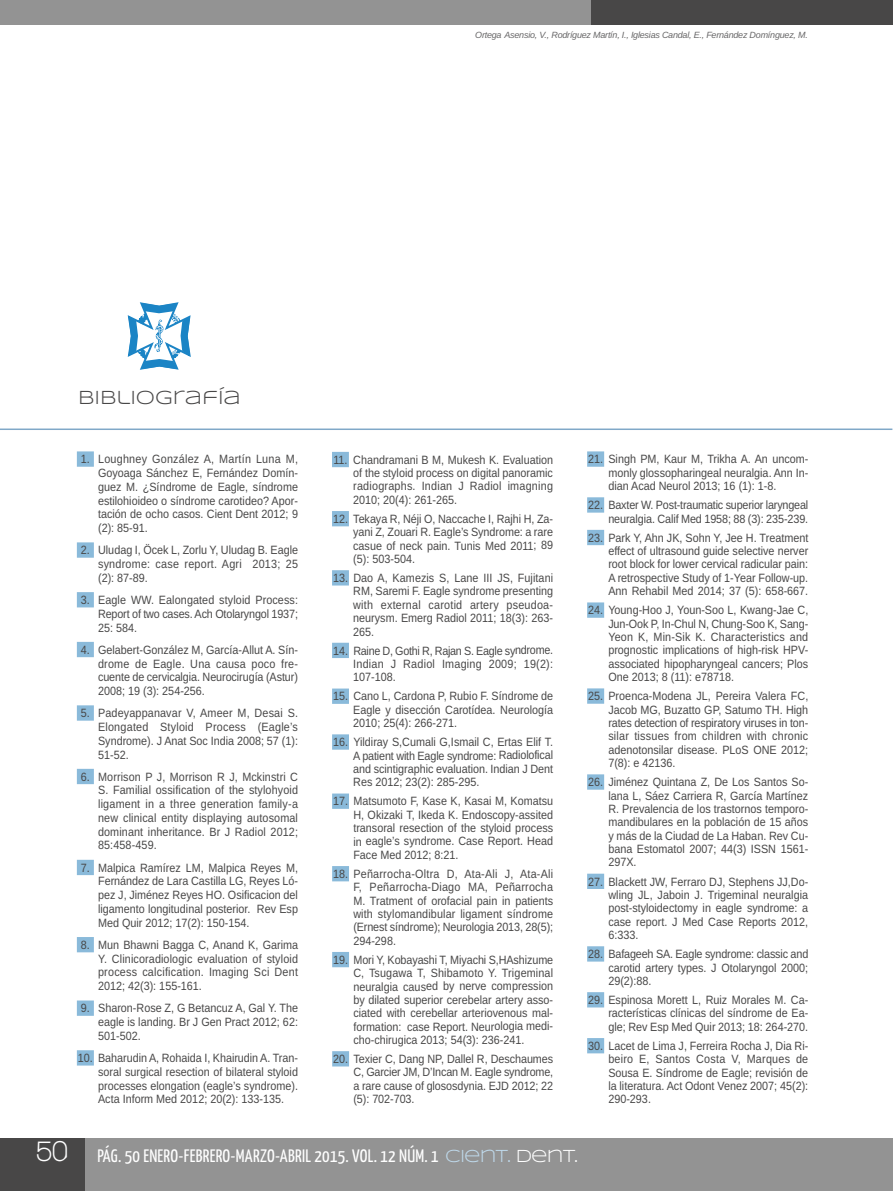
<style>
.page{position:relative;width:893px;height:1191px;background:#fff}
.page>*{position:absolute;margin:0;border:0;box-sizing:border-box;transform-origin:0 0}
.t1{font:19.5px "Syncopate";color:#484747}
.t2{font:18px "Yanone Kaffeesatz";letter-spacing:.015em;color:#fff}
.t3{font:12px/13.4px "Arimo";color:#484747;text-align:justify;scale:.9 1}
.t4{font:italic 9px "Arimo";letter-spacing:-.025em;color:#686768}
.s1{font-family:"Walkway";font-weight:700;font-size:30px}
.s2{font-family:"Syncopate";color:#bfd9eb}
.s3{font-family:"Syncopate"}
</style>
<div class="page">
<div style="left:0;top:1138px;width:893px;height:53px;background:#939393"></div>
<div style="left:0;top:0;width:599px;height:25px;background:#939393"></div>
<div style="left:591px;top:0;width:302px;height:25px;background:#484747"></div>
<div style="left:0;top:1138px;width:85px;height:53px;background:#484747"></div>
<hr style="left:0;top:428px;width:892px;height:2px;background:#80a8c8">
<div style="left:77px;top:451px;width:17px;height:16px;background:#8abada"></div>
<div style="left:77px;top:542px;width:17px;height:16px;background:#8abada"></div>
<div style="left:77px;top:592px;width:17px;height:15px;background:#8abada"></div>
<div style="left:77px;top:642px;width:17px;height:15px;background:#8abada"></div>
<div style="left:77px;top:705px;width:17px;height:15px;background:#8abada"></div>
<div style="left:77px;top:769px;width:17px;height:15px;background:#8abada"></div>
<div style="left:77px;top:859px;width:17px;height:16px;background:#8abada"></div>
<div style="left:77px;top:937px;width:17px;height:15px;background:#8abada"></div>
<div style="left:77px;top:1000px;width:17px;height:15px;background:#8abada"></div>
<div style="left:77px;top:1050px;width:17px;height:15px;background:#8abada"></div>
<div style="left:332px;top:452px;width:17px;height:15px;background:#8abada"></div>
<div style="left:332px;top:511px;width:17px;height:15px;background:#8abada"></div>
<div style="left:332px;top:570px;width:17px;height:15px;background:#8abada"></div>
<div style="left:332px;top:642px;width:17px;height:16px;background:#8abada"></div>
<div style="left:332px;top:688px;width:17px;height:16px;background:#8abada"></div>
<div style="left:332px;top:734px;width:17px;height:15px;background:#8abada"></div>
<div style="left:332px;top:793px;width:17px;height:16px;background:#8abada"></div>
<div style="left:332px;top:866px;width:17px;height:15px;background:#8abada"></div>
<div style="left:332px;top:952px;width:17px;height:15px;background:#8abada"></div>
<div style="left:332px;top:1051px;width:17px;height:15px;background:#8abada"></div>
<div style="left:587px;top:451px;width:17px;height:16px;background:#8abada"></div>
<div style="left:587px;top:497px;width:17px;height:15px;background:#8abada"></div>
<div style="left:587px;top:530px;width:17px;height:15px;background:#8abada"></div>
<div style="left:587px;top:602px;width:17px;height:16px;background:#8abada"></div>
<div style="left:587px;top:688px;width:17px;height:15px;background:#8abada"></div>
<div style="left:587px;top:774px;width:17px;height:15px;background:#8abada"></div>
<div style="left:587px;top:873px;width:17px;height:16px;background:#8abada"></div>
<div style="left:587px;top:946px;width:17px;height:15px;background:#8abada"></div>
<div style="left:587px;top:992px;width:17px;height:15px;background:#8abada"></div>
<div style="left:587px;top:1038px;width:17px;height:15px;background:#8abada"></div>
<svg style="left:128px;top:302px;width:63px;height:68px"></svg>
<p class="t4" style="left:475px;top:30px;width:334px">Ortega Asensio, V., Rodríguez Martín, I., Iglesias Candal, E., Fernández Domínguez, M.</p>
<h1 class="t1" style="left:78px;top:385px;width:164px">BIBLIOGRAFÍA</h1>
<p class="t3" style="left:98px;top:452px;width:224px;line-height:13.8px;text-indent:-17px">1. Loughney González A, Martín Luna M, Goyoaga Sánchez E, Fernández Domín&shy;guez M. ¿Síndrome de Eagle, síndrome estilohioideo o síndrome carotideo? Apor&shy;tación de ocho casos. Cient Dent 2012; 9 (2): 85-91.</p>
<p class="t3" style="left:98px;top:543px;width:224px;line-height:13.8px;text-indent:-17px">2. uludag I, Öcek L, Zorlu y, uludag B. Eagle syndrome: case report. Agri 2013; 25 (2): 87-89.</p>
<p class="t3" style="left:98px;top:593px;width:224px;line-height:13.8px;text-indent:-17px">3. Eagle WW. Ealongated styloid Process:<br>Report of two cases. Ach Otolaryngol 1937; 25: 584.</p>
<p class="t3" style="left:98px;top:642px;width:224px;line-height:13.8px;text-indent:-17px">4. Gelabert-González M, García-Allut A. Sín&shy;drome de Eagle. una causa poco fre&shy;cuente de cervicalgia. Neurocirugía (Astur)<br>2008; 19 (3): 254-256.</p>
<p class="t3" style="left:98px;top:706px;width:224px;line-height:13.8px;text-indent:-17px">5. Padeyappanavar V, Ameer M, Desai S.<br>Elongated Styloid Process (Eagle’s Syndrome). J Anat Soc India 2008; 57 (1):<br>51-52.</p>
<p class="t3" style="left:98px;top:769px;width:224px;line-height:13.8px;text-indent:-17px">6. Morrison P J, Morrison R J, Mckinstri C S. Familial ossification of the stylohyoid ligament in a three generation family-a new clinical entity displaying autosomal dominant inheritance. Br J Radiol 2012; 85:458-459.</p>
<p class="t3" style="left:98px;top:860px;width:224px;line-height:13.8px;text-indent:-17px">7. Malpica Ramírez LM, Malpica Reyes M, Fernández de Lara Castilla LG, Reyes Ló&shy;pez J, Jiménez Reyes hO. Osificacion del ligamento longitudinal posterior. Rev Esp Med Quir 2012; 17(2): 150-154.</p>
<p class="t3" style="left:98px;top:938px;width:224px;line-height:13.8px;text-indent:-17px">8. Mun Bhawni Bagga C, Anand K, Garima y. Clinicoradiologic evaluation of styloid process calcification. Imaging Sci Dent 2012; 42(3): 155-161.</p>
<p class="t3" style="left:98px;top:1001px;width:224px;line-height:13.8px;text-indent:-17px">9. Sharon-Rose Z, G Betancuz A, Gal y. The eagle is landing. Br J Gen Pract 2012; 62:<br>501-502.</p>
<p class="t3" style="left:98px;top:1051px;width:224px;line-height:13.8px;text-indent:-20px">10. Baharudin A, Rohaida I, Khairudin A. Tran&shy;soral surgical resection of bilateral styloid processes elongation (eagle’s syndrome).<br>Acta Inform Med 2012; 20(2): 133-135.</p>
<p class="t3" style="left:353px;top:453px;width:224px;text-indent:-20px">11. Chandramani B M, Mukesh K. Evaluation of the styloid process on digital panoramic radiographs. Indian J Radiol imagning 2010; 20(4): 261-265.</p>
<p class="t3" style="left:353px;top:512px;width:224px;text-indent:-20px">12. Tekaya R, Néji O, Naccache I, Rajhi h, Za&shy;yani Z, Zouari R. Eagle’s Syndrome: a rare casue of neck pain. Tunis Med 2011; 89 (5): 503-504.</p>
<p class="t3" style="left:353px;top:571px;width:224px;text-indent:-20px">13. Dao A, Kamezis S, Lane III JS, Fujitani RM, Saremi F. Eagle syndrome presenting with external carotid artery pseudoa&shy;neurysm. Emerg Radiol 2011; 18(3): 263- 265.</p>
<p class="t3" style="left:353px;top:643px;width:224px;text-indent:-20px">14. Raine D, Gothi R, Rajan S. Eagle syndrome.<br>Indian J Radiol Imaging 2009; 19(2):<br>107-108.</p>
<p class="t3" style="left:353px;top:689px;width:224px;text-indent:-20px">15. Cano L, Cardona P, Rubio F. Síndrome de Eagle y disección Carotídea. Neurología 2010; 25(4): 266-271.</p>
<p class="t3" style="left:353px;top:735px;width:224px;text-indent:-20px">16. yildiray S,Cumali G,Ismail C, Ertas Elif T.<br>A patient with Eagle syndrome: Radiolofical and scintigraphic evaluation. Indian J Dent Res 2012; 23(2): 285-295.</p>
<p class="t3" style="left:353px;top:794px;width:224px;text-indent:-20px">17. Matsumoto F, Kase K, Kasai M, Komatsu h, Okizaki T, Ikeda K. Endoscopy-assited transoral resection of the styloid process in eagle’s syndrome. Case Report. head Face Med 2012; 8:21.</p>
<p class="t3" style="left:353px;top:867px;width:224px;text-indent:-20px">18. Peñarrocha-Oltra D, Ata-Ali J, Ata-Ali F, Peñarrocha-Diago MA, Peñarrocha M. Tratment of orofacial pain in patients with stylomandibular ligament síndrome (Ernest síndrome); Neurologia 2013, 28(5); 294-298.</p>
<p class="t3" style="left:353px;top:953px;width:224px;text-indent:-20px">19. Mori y, Kobayashi T, Miyachi S,hAshizume C, Tsugawa T, Shibamoto y. Trigeminal neuralgia caused by nerve compression by dilated superior cerebelar artery asso&shy;ciated with cerebellar arteriovenous mal&shy;formation: case Report. Neurologia medi&shy;cho-chirugica 2013; 54(3): 236-241.</p>
<p class="t3" style="left:353px;top:1052px;width:224px;text-indent:-20px">20. Texier C, Dang NP, Dallel R, Deschaumes C, Garcier JM, D’Incan M. Eagle syndrome, a rare cause of glososdynia. EJD 2012; 22 (5): 702-703.</p>
<p class="t3" style="left:608px;top:452px;width:224px;text-indent:-20px">21. Singh PM, Kaur M, Trikha A. An uncom&shy;monly glossopharingeal neuralgia. Ann In&shy;dian Acad Neurol 2013; 16 (1): 1-8.</p>
<p class="t3" style="left:588px;top:498px;width:246px;text-align:right">22. Baxter W. Post-traumatic superior laryngeal neuralgia. Calif Med 1958; 88 (3): 235-239.</p>
<p class="t3" style="left:608px;top:531px;width:224px;text-indent:-20px">23. Park y, Ahn JK, Sohn y, Jee h. Treatment effect of ultrasound guide selective nerver root block for lower cervical radicular pain:<br>A retrospective Study of 1-year Follow-up.<br>Ann Rehabil Med 2014; 37 (5): 658-667.</p>
<p class="t3" style="left:608px;top:603px;width:224px;text-indent:-20px">24. young-hoo J, youn-Soo L, Kwang-Jae C, Jun-Ook P, In-Chul N, Chung-Soo K, Sang&shy;yeon K, Min-Sik K. Characteristics and prognostic implications of high-risk hPV&shy;associated hipopharyngeal cancers; Plos One 2013; 8 (11): e78718.</p>
<p class="t3" style="left:608px;top:689px;width:224px;text-indent:-20px">25. Proenca-Modena JL, Pereira Valera FC, Jacob MG, Buzatto GP, Satumo Th. high rates detection of respiratory viruses in ton&shy;silar tissues from children with chronic adenotonsilar disease. PLoS ONE 2012; 7(8): e 42136.</p>
<p class="t3" style="left:608px;top:775px;width:224px;text-indent:-20px">26. Jiménez Quintana Z, De Los Santos So&shy;lana L, Sáez Carriera R, García Martínez R. Prevalencia de los trastornos temporo&shy;mandibulares en la población de 15 años y más de la Ciudad de La haban. Rev Cu&shy;bana Estomatol 2007; 44(3) ISSN 1561- 297X.</p>
<p class="t3" style="left:608px;top:874px;width:224px;text-indent:-20px">27. Blackett JW, Ferraro DJ, Stephens JJ,Do&shy;wling JL, Jaboin J. Trigeminal neuralgia post-styloidectomy in eagle syndrome: a case report. J Med Case Reports 2012, 6:333.</p>
<p class="t3" style="left:608px;top:947px;width:224px;text-indent:-20px">28. Bafageeh SA. Eagle syndrome: classic and carotid artery types. J Otolaryngol 2000; 29(2):88.</p>
<p class="t3" style="left:608px;top:993px;width:224px;text-indent:-20px">29. Espinosa Morett L, Ruiz Morales M. Ca&shy;racterísticas clínicas del síndrome de Ea&shy;gle; Rev Esp Med Quir 2013; 18: 264-270.</p>
<p class="t3" style="left:608px;top:1039px;width:224px;text-indent:-20px">30. Lacet de Lima J, Ferreira Rocha J, Dia Ri&shy;beiro E, Santos Costa V, Marques de Sousa E. Síndrome de Eagle; revisión de la literatura. Act Odont Venez 2007; 45(2):<br>290-293.</p>
<h2 class="t2" style="left:37px;top:1144px;width:543px"><span class="s1">50</span> PÁG. 50 ENERO-FEBRERO-MARZO-ABRIL 2015. VOL. 12 NÚM. 1 <span class="s2">CIENT.</span> <span class="s3">DENT.</span></h2>
</div>
